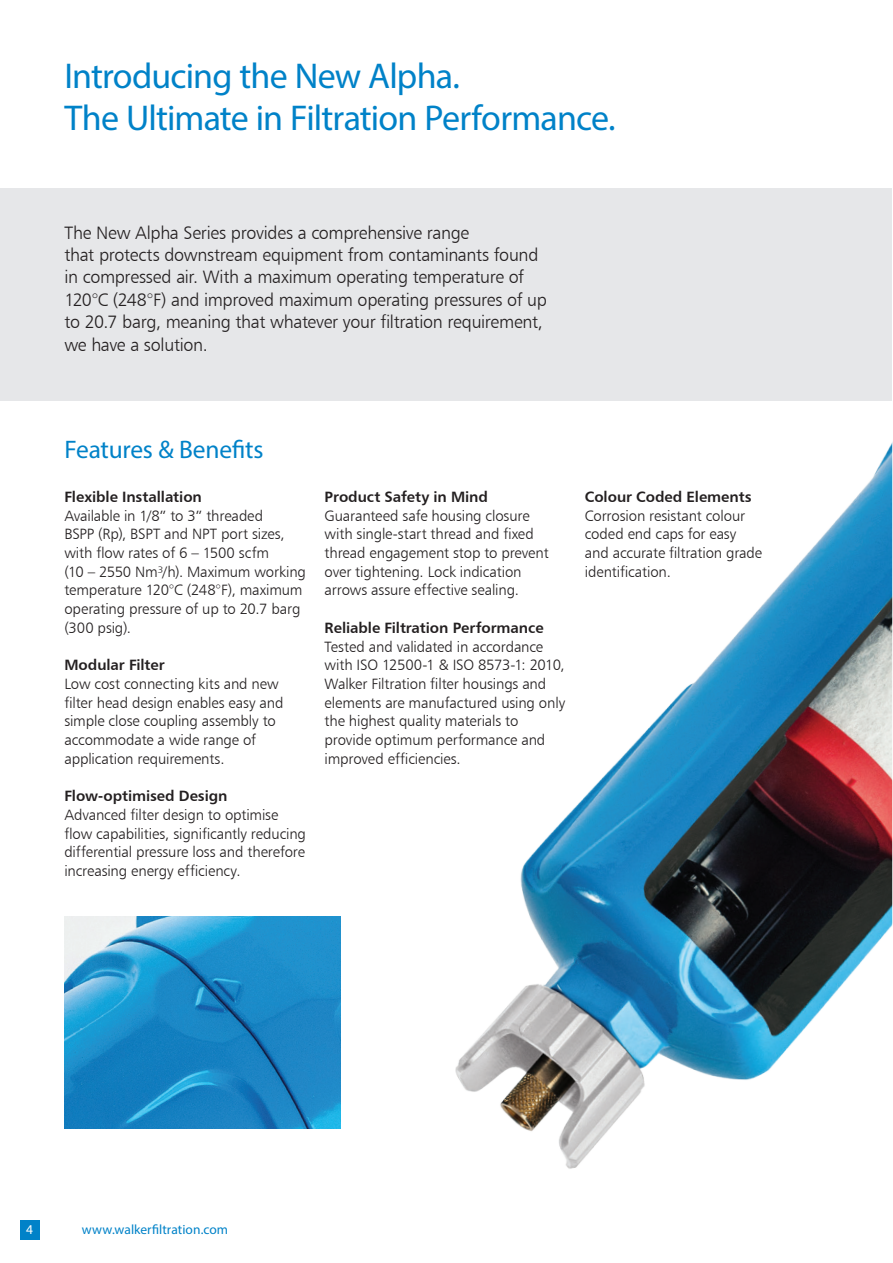
<style>
.page{position:relative;width:893px;height:1263px;background:#fff}
.page>*{position:absolute;margin:0;border:0;box-sizing:border-box;transform-origin:0 0}
.t1{font:36px/42px "Myriad Pro";letter-spacing:-.025em;color:#0082c8}
.t2{font:25.5px "Myriad Pro";letter-spacing:-.01em;color:#0082c8}
.t3{font:18px/22.5px "Humanist 777 BT Light B";letter-spacing:-.02em;color:#231f20}
.t4{font:15px/18.8px "Humanist 777 BT Light B";letter-spacing:-.01em;color:#231f20}
.t5{font:15px "Humanist 777 BT Bold B";letter-spacing:-.005em;color:#231f20}
.t6{font:13.5px "Myriad Pro";letter-spacing:.005em;color:#0082c8}
.t7{font:13.5px "Myriad Pro";color:#fff}
</style>
<div class="page">
<div style="left:1px;top:189px;width:891px;height:212px;background:#e6e7e9"></div>
<img style="left:436px;top:188px;width:456px;height:981px">
<img style="left:64px;top:916px;width:276px;height:212px">
<div style="left:20px;top:1220px;width:19px;height:19px;background:#0082c8"></div>
<h1 class="t1" style="left:64px;top:55px;width:553px">Introducing the New Alpha.<br>The Ultimate in Filtration Performance.</h1>
<p class="t3" style="left:64px;top:221px;width:484px">The New Alpha Series provides a comprehensive range<br>that protects downstream equipment from contaminants found in compressed air. With a maximum operating temperature of 120°C (248°F) and improved maximum operating pressures of up to 20.7 barg, meaning that whatever your filtration requirement, we have a solution.</p>
<h2 class="t2" style="left:64px;top:433px;width:201px">Features &amp; Benefits</h2>
<p class="t5" style="left:64px;top:487px;width:139px">Flexible Installation</p>
<p class="t4" style="left:64px;top:506px;width:243px">Available in 1/8” to 3” threaded<br>BSPP (Rp), BSPT and NPT port sizes, with flow rates of 6 – 1500 scfm<br>(10 – 2550 Nm³/h). Maximum working temperature 120°C (248°F), maximum operating pressure of up to 20.7 barg (300 psig).</p>
<p class="t5" style="left:64px;top:655px;width:102px">Modular Filter</p>
<p class="t4" style="left:64px;top:674px;width:221px">Low cost connecting kits and new filter head design enables easy and simple close coupling assembly to accommodate a wide range of application requirements.</p>
<p class="t5" style="left:64px;top:787px;width:165px">Flow-optimised Design</p>
<p class="t4" style="left:64px;top:805px;width:243px">Advanced filter design to optimise flow capabilities, significantly reducing differential pressure loss and therefore increasing energy efficiency.</p>
<p class="t5" style="left:325px;top:487px;width:165px">Product Safety in Mind</p>
<p class="t4" style="left:325px;top:506px;width:226px">Guaranteed safe housing closure with single-start thread and fixed thread engagement stop to prevent over tightening. Lock indication arrows assure effective sealing.</p>
<p class="t5" style="left:325px;top:618px;width:220px">Reliable Filtration Performance</p>
<p class="t4" style="left:325px;top:637px;width:242px">Tested and validated in accordance with ISO 12500-1 &amp; ISO 8573-1: 2010, Walker Filtration filter housings and elements are manufactured using only the highest quality materials to provide optimum performance and improved efficiencies.</p>
<p class="t5" style="left:585px;top:487px;width:168px">Colour Coded Elements</p>
<p class="t4" style="left:585px;top:506px;width:179px">Corrosion resistant colour coded end caps for easy and accurate filtration grade identification.</p>
<p class="t7" style="left:26px;top:1221px;width:8px">4</p>
<p class="t6" style="left:82px;top:1221px;width:148px">www.walkerfiltration.com</p>
</div>
